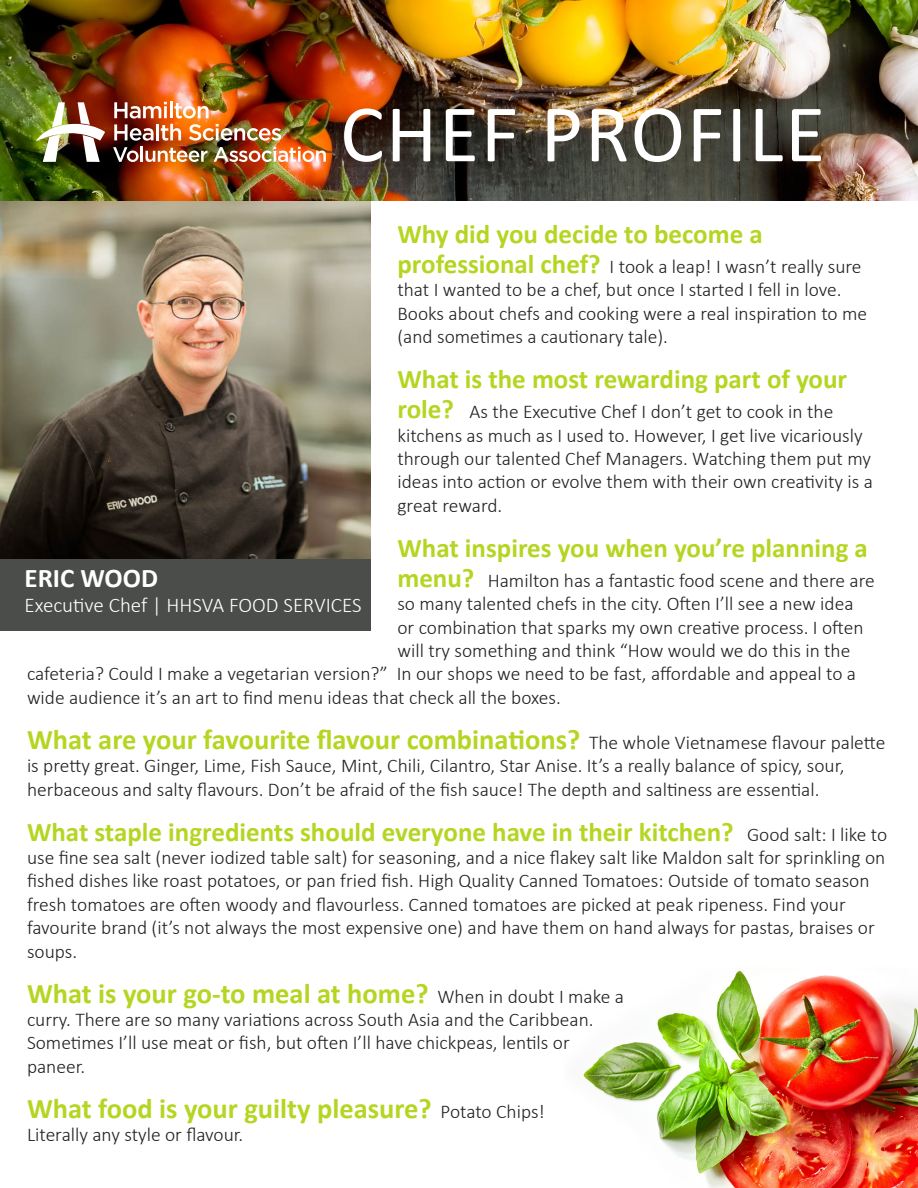
<style>
.page{position:relative;width:918px;height:1188px;background:#fff}
.page>*{position:absolute;margin:0;border:0;box-sizing:border-box;transform-origin:0 0}
.t1{font:82.5px "Calibri";letter-spacing:.02em;color:#fff}
.t2{font:700 28.5px "Calibri";color:#b4d622}
.t3{font:700 27px "Calibri";color:#b4d622}
.t4{font:700 27px "Calibri";color:#fff}
.t5{font:300 21px "Calibri";color:#fff}
.t6{font:300 19.5px/23.4px "Calibri";color:#231f20}
.s1{font-weight:700;font-size:27px;color:#b4d622}
.s2{font-weight:300;font-size:19.5px;color:#231f20}
</style>
<div class="page">
<div style="left:0;top:557px;width:370px;height:74px;background:#4b4d4a"></div>
<img style="left:0;top:201px;width:370px;height:357px">
<img style="left:0;top:0;width:918px;height:201px">
<svg style="left:113px;top:147px;width:95px;height:15px"></svg>
<img style="left:214px;top:147px;width:112px;height:15px">
<img style="left:114px;top:102px;width:167px;height:39px">
<img style="left:36px;top:102px;width:69px;height:60px">
<img style="left:583px;top:970px;width:335px;height:218px">
<p class="t1" style="left:340px;top:77px;width:487px">CHEF PROFILE</p>
<p class="t3" style="left:397px;top:215px;width:367px">Why did you decide to become a</p>
<p class="t6" style="left:397px;top:255px;width:471px"><span class="s1">professional chef?</span> I took a leap! I wasn’t really sure that I wanted to be a chef, but once I started I fell in love.<br>Books about chefs and cooking were a real inspiration to me (and sometimes a cautionary tale).</p>
<p class="t3" style="left:397px;top:360px;width:451px">What is the most rewarding part of your</p>
<p class="t6" style="left:397px;top:400px;width:477px"><span class="s1">role?</span> As the Executive Chef I don’t get to cook in the kitchens as much as I used to. However, I get live vicariously through our talented Chef Managers. Watching them put my ideas into action or evolve them with their own creativity is a great reward.</p>
<p class="t3" style="left:397px;top:529px;width:472px">What inspires you when you’re planning a</p>
<p class="t6" style="left:397px;top:568px;width:479px"><span class="s1">menu?</span> Hamilton has a fantastic food scene and there are</p>
<p class="t6" style="left:397px;top:592px;width:458px">so many talented chefs in the city. Often I’ll see a new idea</p>
<p class="t6" style="left:397px;top:615px;width:468px">or combination that sparks my own creative process. I often</p>
<p class="t6" style="left:397px;top:639px;width:454px">will try something and think “How would we do this in the</p>
<p class="t6" style="left:27px;top:662px;width:831px">cafeteria? Could I make a vegetarian version?” In our shops we need to be fast, affordable and appeal to a</p>
<p class="t6" style="left:27px;top:685px;width:535px">wide audience it’s an art to find menu ideas that check all the boxes.</p>
<p class="t2" style="left:27px;top:719px;width:860px">What are your favourite flavour combinations? <span class="s2">The whole Vietnamese flavour palette</span></p>
<p class="t6" style="left:27px;top:754px;width:819px">is pretty great. Ginger, Lime, Fish Sauce, Mint, Chili, Cilantro, Star Anise. It’s a really balance of spicy, sour, herbaceous and salty flavours. Don’t be afraid of the fish sauce! The depth and saltiness are essential.</p>
<p class="t3" style="left:27px;top:812px;width:862px">What staple ingredients should everyone have in their kitchen? <span class="s2">Good salt: I like to</span></p>
<p class="t6" style="left:27px;top:846px;width:860px">use fine sea salt (never iodized table salt) for seasoning, and a nice flakey salt like Maldon salt for sprinkling on fished dishes like roast potatoes, or pan fried fish. High Quality Canned Tomatoes: Outside of tomato season fresh tomatoes are often woody and flavourless. Canned tomatoes are picked at peak ripeness. Find your favourite brand (it’s not always the most expensive one) and have them on hand always for pastas, braises or soups.</p>
<p class="t2" style="left:27px;top:973px;width:598px">What is your go-to meal at home? <span class="s2">When in doubt I make a</span></p>
<p class="t6" style="left:27px;top:1008px;width:568px">curry. There are so many variations across South Asia and the Caribbean.<br>Sometimes I’ll use meat or fish, but often I’ll have chickpeas, lentils or paneer.</p>
<p class="t2" style="left:27px;top:1088px;width:519px">What food is your guilty pleasure? <span class="s2">Potato Chips!</span></p>
<p class="t6" style="left:27px;top:1123px;width:218px">Literally any style or flavour.</p>
<p class="t4" style="left:25px;top:559px;width:135px">ERIC WOOD</p>
<p class="t5" style="left:25px;top:592px;width:339px">Executive Chef | HHSVA FOOD SERVICES</p>
</div>
